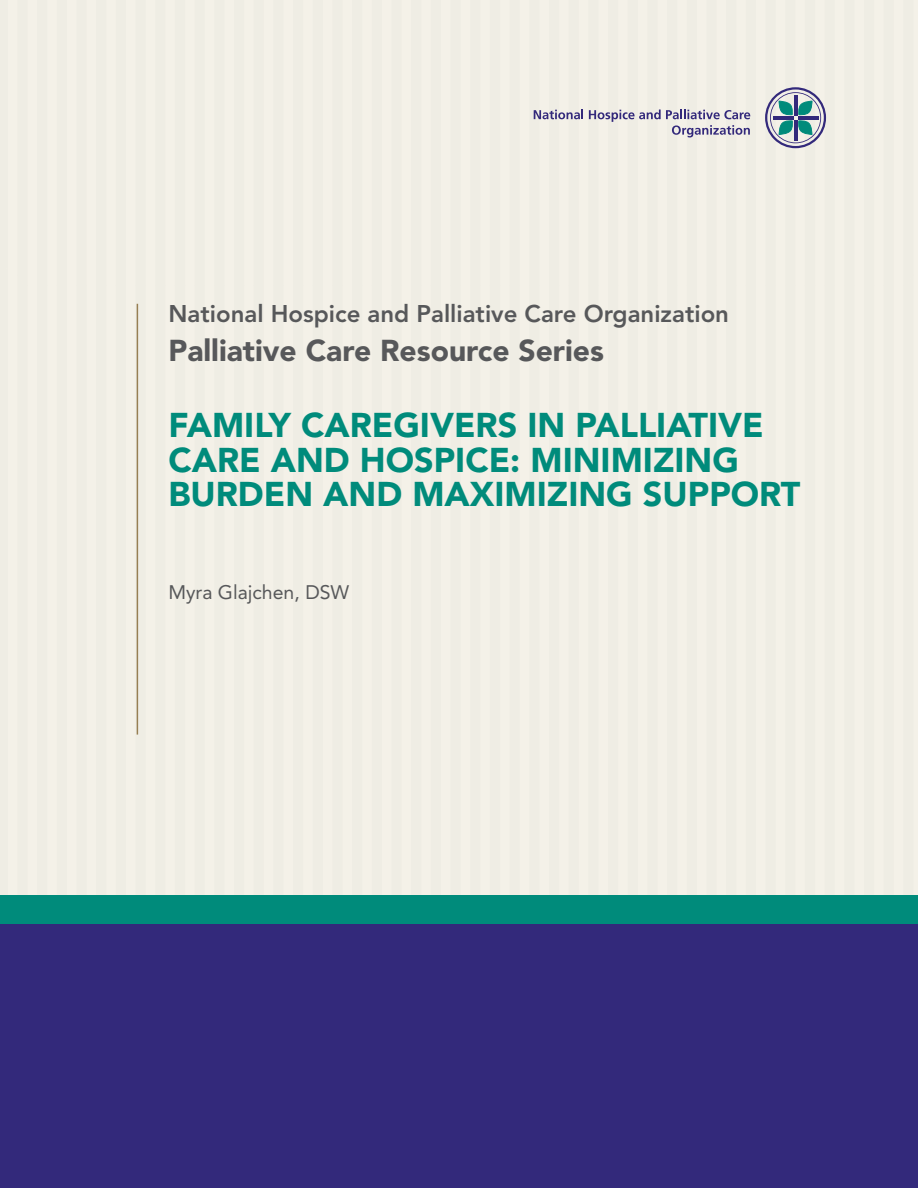
<style>
.page{position:relative;width:918px;height:1188px;background:#fff}
.page>*{position:absolute;margin:0;border:0;box-sizing:border-box;transform-origin:0 0}
.t1{font:900 34.2px/34.5px "Avenir";color:#008b7b}
.t2{font:900 30px "Avenir";color:#57585a}
.t3{font:800 24px "Avenir";color:#57585a}
.t4{font:19.5px "Avenir";color:#57585a}
</style>
<div class="page">
<div style="left:0;top:285px;width:918px;height:610px;background:#f0eee5"></div>
<div style="left:0;top:0;width:918px;height:285px;background:#f1eee5"></div>
<hr style="left:137px;top:304px;width:1px;height:431px;background:#977f53">
<svg style="left:534px;top:110px;width:49px;height:9px"></svg>
<svg style="left:589px;top:110px;width:161px;height:27px;background:#cbc7d0"></svg>
<svg style="left:765px;top:87px;width:61px;height:61px;background:#9baeba"></svg>
<div style="left:0;top:910px;width:918px;height:278px;background:#33297b"></div>
<div style="left:0;top:895px;width:918px;height:29px;background:#008b7b"></div>
<p class="t3" style="left:168px;top:295px;width:562px">National Hospice and Palliative Care Organization</p>
<p class="t2" style="left:168px;top:324px;width:437px">Palliative Care Resource Series</p>
<p class="t1" style="left:168px;top:407px;width:633px">FAMILY CAREGIVERS IN PALLIATIVE<br>CARE AND HOSPICE: MINIMIZING<br>BURDEN AND MAXIMIZING SUPPORT</p>
<p class="t4" style="left:168px;top:577px;width:182px">Myra Glajchen, DSW</p>
</div>
